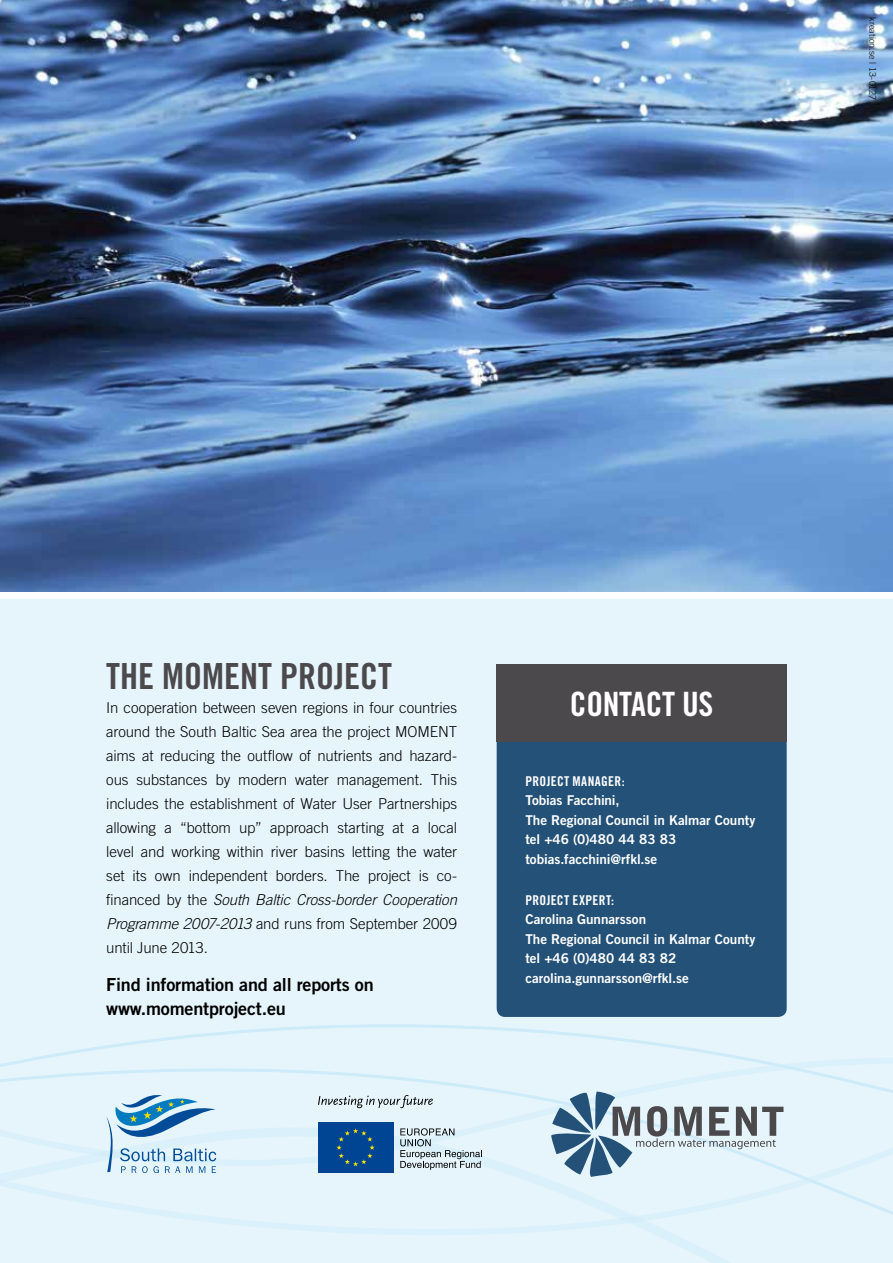
<style>
.page{position:relative;width:893px;height:1263px;background:#fff}
.page>*{position:absolute;margin:0;border:0;box-sizing:border-box;transform-origin:0 0}
.t1{font:36px "Trade Gothic LT Std Bd Cn 20";color:#4c494c}
.t2{font:33.45px "Trade Gothic Bold Cond Twenty";color:#fff}
.t3{font:18px/24px "Trade Gothic LT Std Bd 2";letter-spacing:-.01em;color:#000}
.t4{font:300 15px/24px "Trade Gothic LT Std";letter-spacing:-.005em;color:#000;text-align:justify}
.t5{font:13.5px/19.5px "Trade Gothic LT Std Bd 2";color:#fff}
.t6{font:13.5px "Trade Gothic LT Std Bd Cn 20";letter-spacing:.025em;color:#fff}
.t7{font:300 9px "Trade Gothic LT Std";letter-spacing:.01em;color:#000}
.s1{font-style:italic}
</style>
<div class="page">
<div style="left:0;top:600px;width:893px;height:663px;background:#e6f5fc"></div>
<svg style="left:0;top:1033px;width:893px;height:93px"></svg>
<svg style="left:0;top:1126px;width:893px;height:137px"></svg>
<div style="left:318px;top:1122px;width:75px;height:51px;background:#004494"></div>
<svg style="left:336px;top:1128px;width:39px;height:38px"></svg>
<svg style="left:400px;top:1128px;width:82px;height:42px"></svg>
<svg style="left:318px;top:1095px;width:115px;height:13px"></svg>
<svg style="left:106px;top:1095px;width:110px;height:78px"></svg>
<img style="left:0;top:0;width:893px;height:591px">
<svg style="left:551px;top:1091px;width:232px;height:86px"></svg>
<div style="left:497px;top:742px;width:290px;height:275px;background:#235177"></div>
<div style="left:497px;top:664px;width:290px;height:78px;background:#4c494c"></div>
<p class="t7" style="left:878px;top:17px;width:85px;rotate:90deg">kreation.se | 13-0127</p>
<h1 class="t1" style="left:106px;top:655px;width:287px">THE MOMENT PROJECT</h1>
<p class="t4" style="left:106px;top:696px;width:352px">In cooperation between seven regions in four countries around the South Baltic Sea area the project MOMENT aims at reducing the outflow of nutrients and hazard&shy;ous substances by modern water management. This includes the establishment of Water User Partnerships allowing a “bottom up” approach starting at a local level and working within river basins letting the water set its own independent borders. The project is co&shy;financed by the <span class="s1">South Baltic Cross-border Cooperation Programme 2007-2013</span> and runs from September 2009 until June 2013.</p>
<p class="t3" style="left:106px;top:972px;width:269px">Find information and all reports on www.momentproject.eu</p>
<h2 class="t2" style="left:570px;top:684px;width:145px">CO NTACT US</h2>
<p class="t6" style="left:525px;top:773px;width:101px">PROJECT MANAGER:</p>
<p class="t5" style="left:525px;top:790px;width:232px">Tobias Facchini,<br>The Regional Council in Kalmar County tel +46 (0)480 44 83 83 tobias.facchini@rfkl.se</p>
<p class="t6" style="left:525px;top:891px;width:90px">PROJECT EXPERT:</p>
<p class="t5" style="left:525px;top:909px;width:232px">Carolina Gunnarsson<br>The Regional Council in Kalmar County tel +46 (0)480 44 83 82 carolina.gunnarsson@rfkl.se</p>
</div>
